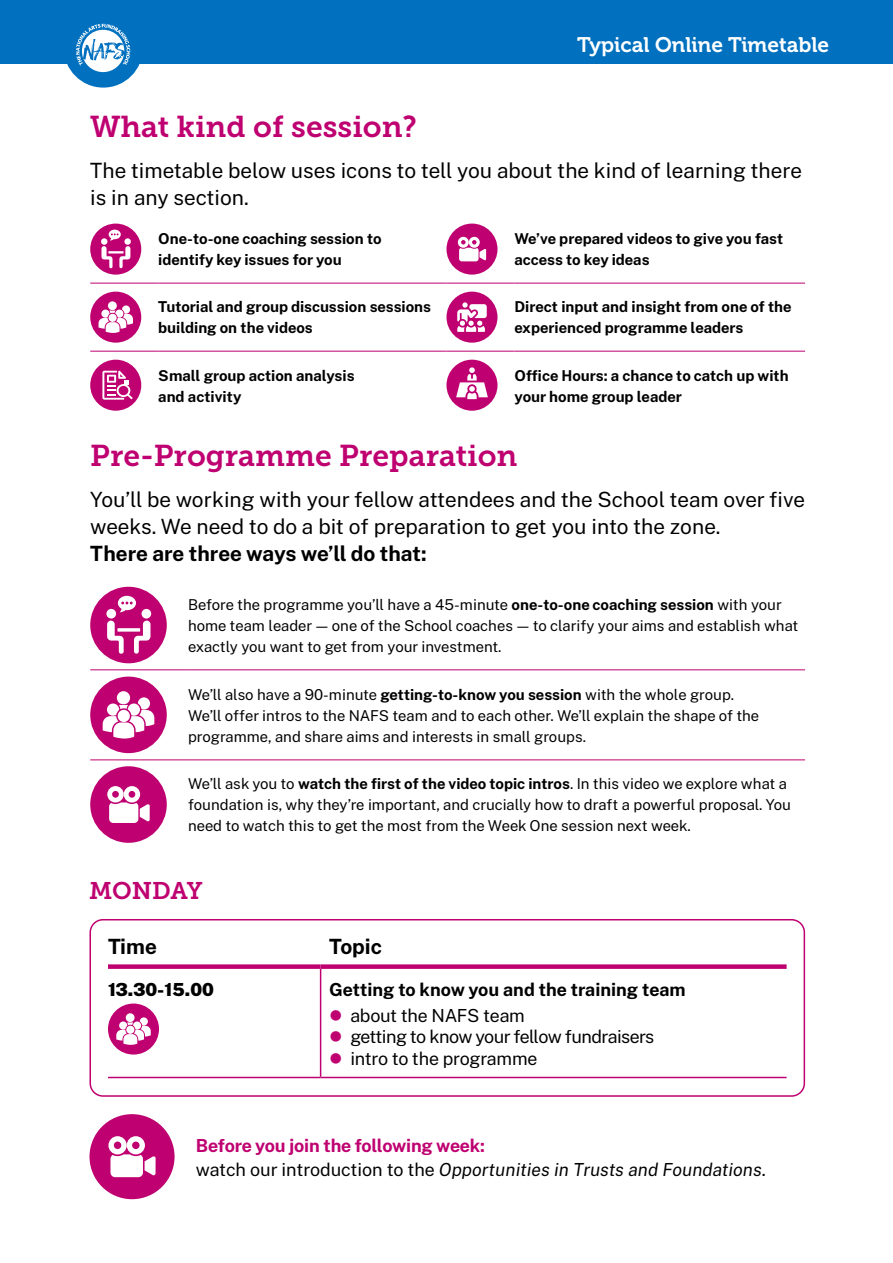
<style>
.page{position:relative;width:893px;height:1263px;background:#fff}
.page>*{position:absolute;margin:0;border:0;box-sizing:border-box;transform-origin:0 0}
.t1{font:30px "Museo Slab 700";color:#bf0070}
.t2{font:24px "Museo Slab 700";letter-spacing:-.01em;color:#bf0070}
.t3{font:21px/27px "Public Sans";letter-spacing:-.005em;color:#000}
.t4{font:700 21px "Public Sans";color:#000}
.t5{font:21px "Museo 700";color:#fff}
.t6{font:italic 18px/24px "Public Sans";color:#000}
.t7{font:18px "Public Sans";letter-spacing:-.025em;color:#000}
.t8{font:700 18px "Public Sans";color:#000}
.t9{font:900 18px "Public Sans";color:#000}
.t10{font:15px/21px "Public Sans";color:#000}
.t11{font:700 15px/21px "Public Sans";color:#000}
.s1{font-weight:700}
.s2{color:#bf0070}
.s3{font-weight:700;font-style:normal;color:#bf0070}
.s4{font-style:normal}
</style>
<div class="page">
<div style="left:0;top:0;width:893px;height:64px;background:#0070bf"></div>
<div style="left:64px;top:9px;width:79px;height:79px;background:#0070bf;border-radius:50%"></div>
<svg style="left:76px;top:24px;width:54px;height:48px"></svg>
<div style="left:321px;top:964px;width:466px;height:5px;background:#bf0070"></div>
<hr style="left:320px;top:969px;width:1px;height:108px;background:#bf0070">
<hr style="left:108px;top:1077px;width:213px;height:1px;background:#bf0070">
<hr style="left:321px;top:1077px;width:466px;height:1px;background:#bf0070">
<div style="left:108px;top:964px;width:213px;height:5px;background:#bf0070"></div>
<div style="left:108px;top:1003px;width:51px;height:51px;background:#bf0070;border-radius:50%"></div>
<svg style="left:116px;top:1013px;width:35px;height:32px"></svg>
<div style="left:89px;top:919px;width:716px;height:178px;border:2px solid #bf0070;border-radius:13px"></div>
<hr style="left:90px;top:283px;width:68px;height:1px;background:#bf0070">
<hr style="left:158px;top:283px;width:288px;height:1px;background:#bf0070">
<hr style="left:446px;top:283px;width:68px;height:1px;background:#bf0070">
<hr style="left:514px;top:283px;width:291px;height:1px;background:#bf0070">
<hr style="left:90px;top:351px;width:68px;height:1px;background:#bf0070">
<hr style="left:158px;top:351px;width:288px;height:1px;background:#bf0070">
<hr style="left:446px;top:351px;width:68px;height:1px;background:#bf0070">
<hr style="left:514px;top:351px;width:291px;height:1px;background:#bf0070">
<div style="left:90px;top:224px;width:51px;height:51px;background:#bf0070;border-radius:50%"></div>
<svg style="left:101px;top:230px;width:30px;height:38px"></svg>
<div style="left:446px;top:224px;width:51px;height:51px;background:#bf0070;border-radius:50%"></div>
<svg style="left:458px;top:237px;width:28px;height:24px"></svg>
<div style="left:90px;top:292px;width:51px;height:51px;background:#bf0070;border-radius:50%"></div>
<svg style="left:99px;top:301px;width:34px;height:32px"></svg>
<div style="left:446px;top:292px;width:51px;height:51px;background:#bf0070;border-radius:50%"></div>
<svg style="left:457px;top:302px;width:30px;height:30px"></svg>
<div style="left:90px;top:360px;width:51px;height:51px;background:#bf0070;border-radius:50%"></div>
<svg style="left:102px;top:370px;width:31px;height:30px"></svg>
<div style="left:446px;top:360px;width:51px;height:51px;background:#bf0070;border-radius:50%"></div>
<svg style="left:456px;top:367px;width:32px;height:32px"></svg>
<hr style="left:90px;top:669px;width:98px;height:1px;background:#bf0070">
<hr style="left:188px;top:669px;width:617px;height:1px;background:#bf0070">
<hr style="left:90px;top:759px;width:98px;height:1px;background:#bf0070">
<hr style="left:188px;top:759px;width:617px;height:1px;background:#bf0070">
<div style="left:90px;top:587px;width:77px;height:76px;background:#bf0070;border-radius:50%"></div>
<svg style="left:106px;top:596px;width:45px;height:58px"></svg>
<div style="left:90px;top:677px;width:77px;height:76px;background:#bf0070;border-radius:50%"></div>
<svg style="left:103px;top:691px;width:51px;height:47px"></svg>
<div style="left:90px;top:766px;width:77px;height:77px;background:#bf0070;border-radius:50%"></div>
<svg style="left:107px;top:786px;width:43px;height:37px"></svg>
<div style="left:90px;top:1114px;width:85px;height:85px;background:#bf0070;border-radius:50%"></div>
<svg style="left:108px;top:1136px;width:48px;height:41px"></svg>
<h3 class="t5" style="left:577px;top:33px;width:254px">Typical Online Timetable</h3>
<h1 class="t1" style="left:90px;top:110px;width:328px">What kind of session?</h1>
<h3 class="t3" style="left:90px;top:156px;width:713px">The timetable below uses icons to tell you about the kind of learning there is in any section.</h3>
<p class="t11" style="left:158px;top:228px;width:225px">One-to-one coaching session to identify key issues for you</p>
<p class="t11" style="left:514px;top:228px;width:270px">We’ve prepared videos to give you fast access to key ideas</p>
<p class="t11" style="left:158px;top:296px;width:274px">Tutorial and group discussion sessions building on the videos</p>
<p class="t11" style="left:514px;top:296px;width:278px">Direct input and insight from one of the experienced programme leaders</p>
<p class="t11" style="left:158px;top:364px;width:198px">Small group action analysis and activity</p>
<p class="t11" style="left:514px;top:364px;width:276px">Office Hours: a chance to catch up with your home group leader</p>
<h1 class="t1" style="left:90px;top:439px;width:429px">Pre-Programme Preparation</h1>
<h3 class="t3" style="left:90px;top:485px;width:716px">You’ll be working with your fellow attendees and the School team over five weeks. We need to do a bit of preparation to get you into the zone.</h3>
<h3 class="t4" style="left:90px;top:537px;width:338px">There are three ways we’ll do that:</h3>
<p class="t10" style="left:188px;top:593px;width:612px">Before the programme you’ll have a 45-minute <span class="s1">one-to-one coaching session</span> with your home team leader — one of the School coaches — to clarify your aims and establish what exactly you want to get from your investment.</p>
<p class="t10" style="left:188px;top:683px;width:573px">We’ll also have a 90-minute <span class="s1">getting-to-know you session</span> with the whole group.<br>We’ll offer intros to the NAFS team and to each other. We’ll explain the shape of the programme, and share aims and interests in small groups.</p>
<p class="t10" style="left:188px;top:773px;width:604px">We’ll ask you to <span class="s1">watch the first of the video topic intros</span>. In this video we explore what a foundation is, why they’re important, and crucially how to draft a powerful proposal. You need to watch this to get the most from the Week One session next week.</p>
<h2 class="t2" style="left:89px;top:877px;width:115px">MONDAY</h2>
<h3 class="t4" style="left:108px;top:930px;width:50px">Time</h3>
<h3 class="t4" style="left:329px;top:930px;width:54px">Topic</h3>
<p class="t9" style="left:108px;top:975px;width:108px">13.30-15.00</p>
<p class="t8" style="left:329px;top:975px;width:358px">Getting to know you and the training team</p>
<p class="t7" style="left:329px;top:1001px;width:197px"><span class="s2">●</span> about the NAFS team</p>
<p class="t7" style="left:329px;top:1023px;width:327px"><span class="s2">●</span> getting to know your fellow fundraisers</p>
<p class="t7" style="left:329px;top:1044px;width:210px"><span class="s2">●</span> intro to the programme</p>
<p class="t6" style="left:196px;top:1132px;width:572px"><span class="s3">Before you join the following week:<br></span><span class="s4">watch our introduction to the</span> Opportunities in Trusts and Foundations<span class="s4">.</span></p>
</div>
